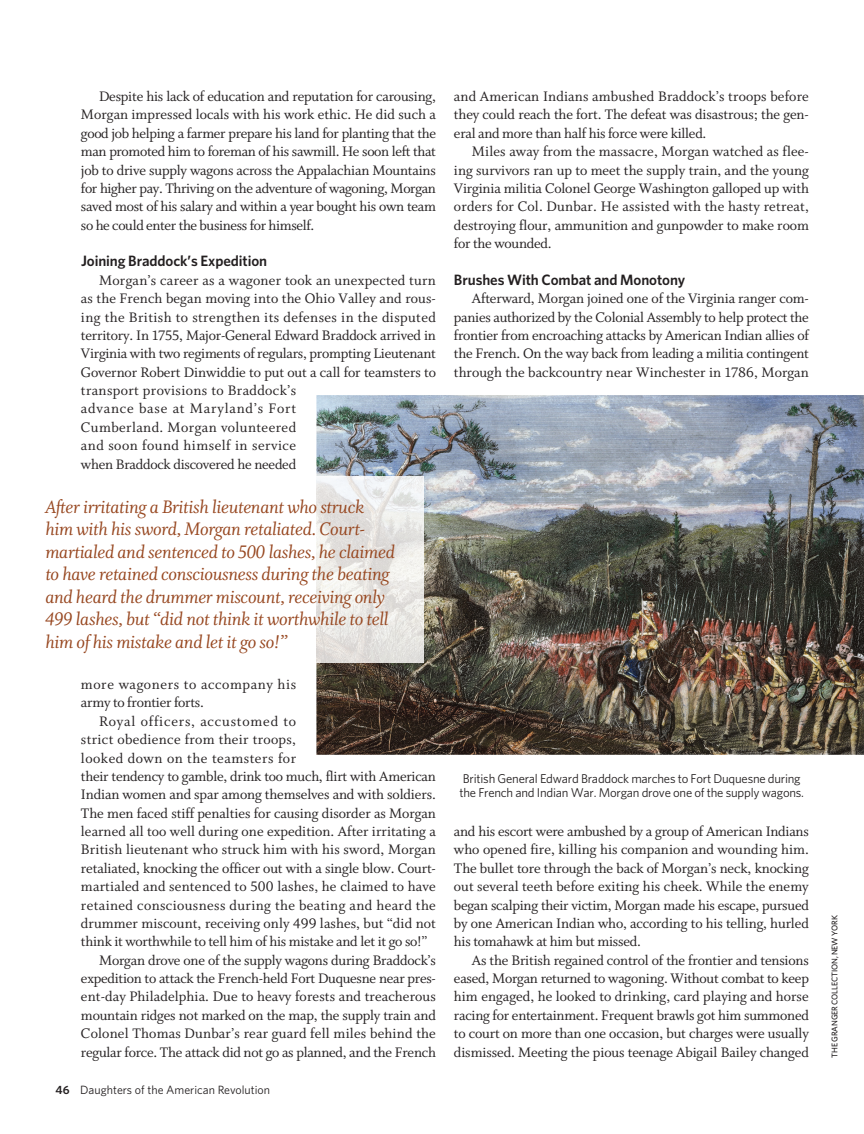
<style>
.page{position:relative;width:864px;height:1134px;background:#fff}
.page>*{position:absolute;margin:0;border:0;box-sizing:border-box;transform-origin:0 0}
.t1{font:20.25px/22.5px "Whitman Italic LF";letter-spacing:-.015em;color:#974720}
.t2{font:15.3px/18.3px "Whitman Roman LF";letter-spacing:-.005em;color:#231f20;text-align:justify}
.t3{font:15.3px "Whitman Roman LF";letter-spacing:.025em;color:#231f20}
.t4{font:15.3px "Whitman Roman LF";letter-spacing:.02em;color:#231f20}
.t5{font:15.3px "Whitman Roman LF";letter-spacing:.035em;color:#231f20}
.t6{font:15.3px "Whitman Roman LF";letter-spacing:.04em;color:#231f20}
.t7{font:15.3px "Whitman Roman LF";letter-spacing:.05em;color:#231f20}
.t8{font:600 15px "Whitney";letter-spacing:-.005em;color:#231f20}
.t9{font:12.75px/14.2px "Whitney";letter-spacing:-.015em;color:#231f20}
.t10{font:12px "Whitney";color:#231f20}
.t11{font:500 8.25px "Whitney";letter-spacing:-.015em;color:#231f20}
.s1{font-weight:600}
</style>
<div class="page">
<img style="left:316px;top:395px;width:548px;height:360px">
<img style="left:316px;top:477px;width:107px;height:186px">
<p class="t2" style="left:81px;top:89px;width:357px;text-indent:18px">Despite his lack of education and reputation for carousing, Morgan impressed locals with his work ethic. He did such a good job helping a farmer prepare his land for planting that the man promoted him to foreman of his sawmill. He soon left that job to drive supply wagons across the Appalachian Mountains for higher pay. Thriving on the adventure of wagoning, Morgan saved most of his salary and within a year bought his own team so he could enter the business for himself.</p>
<p class="t8" style="left:81px;top:256px;width:188px">Joining Braddock’s Expedition</p>
<p class="t2" style="left:81px;top:272px;width:357px;text-align:left;text-indent:18px">Morgan’s career as a wagoner took an unexpected turn as the French began moving into the Ohio Valley and rous&shy;ing the British to strengthen its defenses in the disputed territory. In 1755, Major-General Edward Braddock arrived in Virginia with two regiments of regulars, prompting Lieutenant Governor Robert Dinwiddie to put out a call for teamsters to transport provisions to Braddock’s<br>advance base at Maryland’s Fort<br>Cumberland. Morgan volunteered<br>and soon found himself in service<br>when Braddock discovered he needed</p>
<p class="t1" style="left:45px;top:497px;width:351px">After irritating a British lieutenant who struck him with his sword, Morgan retaliated. Court&shy;martialed and sentenced to 500 lashes, he claimed to have retained consciousness during the beating and heard the drummer miscount, receiving only 499 lashes, but “did not think it worthwhile to tell him of his mistake and let it go so!”</p>
<p class="t6" style="left:81px;top:679px;width:217px">more wagoners to accompany his</p>
<p class="t2" style="left:81px;top:695px;width:124px">army to frontier forts.</p>
<p class="t7" style="left:99px;top:715px;width:199px">Royal officers, accustomed to</p>
<p class="t4" style="left:81px;top:734px;width:217px">strict obedience from their troops,</p>
<p class="t5" style="left:81px;top:752px;width:217px">looked down on the teamsters for</p>
<p class="t2" style="left:81px;top:769px;width:356px">their tendency to gamble, drink too much, flirt with American</p>
<p class="t2" style="left:81px;top:787px;width:356px">Indian women and spar among themselves and with soldiers.</p>
<p class="t2" style="left:81px;top:805px;width:357px">The men faced stiff penalties for causing disorder as Morgan</p>
<p class="t2" style="left:81px;top:824px;width:356px">learned all too well during one expedition. After irritating a</p>
<p class="t2" style="left:81px;top:842px;width:356px">British lieutenant who struck him with his sword, Morgan</p>
<p class="t2" style="left:81px;top:860px;width:356px">retaliated, knocking the officer out with a single blow. Court-</p>
<p class="t2" style="left:81px;top:879px;width:356px">martialed and sentenced to 500 lashes, he claimed to have</p>
<p class="t3" style="left:81px;top:899px;width:356px">retained consciousness during the beating and heard the</p>
<p class="t2" style="left:81px;top:916px;width:356px">drummer miscount, receiving only 499 lashes, but “did not</p>
<p class="t2" style="left:81px;top:934px;width:348px">think it worthwhile to tell him of his mistake and let it go so!”</p>
<p class="t2" style="left:99px;top:952px;width:338px">Morgan drove one of the supply wagons during Braddock’s</p>
<p class="t2" style="left:81px;top:971px;width:356px">expedition to attack the French-held Fort Duquesne near pres-</p>
<p class="t2" style="left:81px;top:989px;width:356px">ent-day Philadelphia. Due to heavy forests and treacherous</p>
<p class="t2" style="left:81px;top:1007px;width:356px">mountain ridges not marked on the map, the supply train and</p>
<p class="t2" style="left:81px;top:1026px;width:356px">Colonel Thomas Dunbar’s rear guard fell miles behind the</p>
<p class="t2" style="left:81px;top:1044px;width:356px">regular force. The attack did not go as planned, and the French</p>
<p class="t10" style="left:56px;top:1085px;width:216px"><span class="s1">46</span> Daughters of the American Revolution</p>
<p class="t2" style="left:454px;top:89px;width:356px">and American Indians ambushed Braddock’s troops before</p>
<p class="t2" style="left:454px;top:107px;width:356px">they could reach the fort. The defeat was disastrous; the gen-</p>
<p class="t2" style="left:454px;top:125px;width:254px">eral and more than half his force were killed.</p>
<p class="t2" style="left:472px;top:144px;width:338px">Miles away from the massacre, Morgan watched as flee-</p>
<p class="t2" style="left:454px;top:162px;width:356px">ing survivors ran up to meet the supply train, and the young</p>
<p class="t2" style="left:454px;top:181px;width:356px">Virginia militia Colonel George Washington galloped up with</p>
<p class="t2" style="left:454px;top:199px;width:356px">orders for Col. Dunbar. He assisted with the hasty retreat,</p>
<p class="t2" style="left:454px;top:217px;width:357px">destroying flour, ammunition and gunpowder to make room</p>
<p class="t2" style="left:454px;top:236px;width:99px">for the wounded.</p>
<p class="t8" style="left:454px;top:274px;width:233px">Brushes With Combat and Monotony</p>
<p class="t2" style="left:454px;top:291px;width:356px;text-indent:18px">Afterward, Morgan joined one of the Virginia ranger com&shy;panies authorized by the Colonial Assembly to help protect the frontier from encroaching attacks by American Indian allies of the French. On the way back from leading a militia contingent through the backcountry near Winchester in 1786, Morgan</p>
<p class="t9" style="left:460px;top:772px;width:346px">British General Edward Braddock marches to Fort Duquesne during the French and Indian War. Morgan drove one of the supply wagons.</p>
<p class="t2" style="left:454px;top:824px;width:356px">and his escort were ambushed by a group of American Indians</p>
<p class="t2" style="left:454px;top:842px;width:356px">who opened fire, killing his companion and wounding him.</p>
<p class="t2" style="left:454px;top:860px;width:356px">The bullet tore through the back of Morgan’s neck, knocking</p>
<p class="t2" style="left:454px;top:879px;width:356px">out several teeth before exiting his cheek. While the enemy</p>
<p class="t2" style="left:454px;top:897px;width:356px">began scalping their victim, Morgan made his escape, pursued</p>
<p class="t2" style="left:454px;top:916px;width:356px">by one American Indian who, according to his telling, hurled</p>
<p class="t2" style="left:454px;top:934px;width:188px">his tomahawk at him but missed.</p>
<p class="t2" style="left:472px;top:952px;width:338px">As the British regained control of the frontier and tensions</p>
<p class="t2" style="left:454px;top:971px;width:356px">eased, Morgan returned to wagoning. Without combat to keep</p>
<p class="t2" style="left:454px;top:989px;width:356px">him engaged, he looked to drinking, card playing and horse</p>
<p class="t2" style="left:454px;top:1007px;width:356px">racing for entertainment. Frequent brawls got him summoned</p>
<p class="t2" style="left:454px;top:1026px;width:356px">to court on more than one occasion, but charges were usually</p>
<p class="t2" style="left:454px;top:1044px;width:356px">dismissed. Meeting the pious teenage Abigail Bailey changed</p>
<p class="t11" style="left:832px;top:1058px;width:144px;rotate:-90deg">THE GRANGER COLLECTION, NEW YORK</p>
</div>
